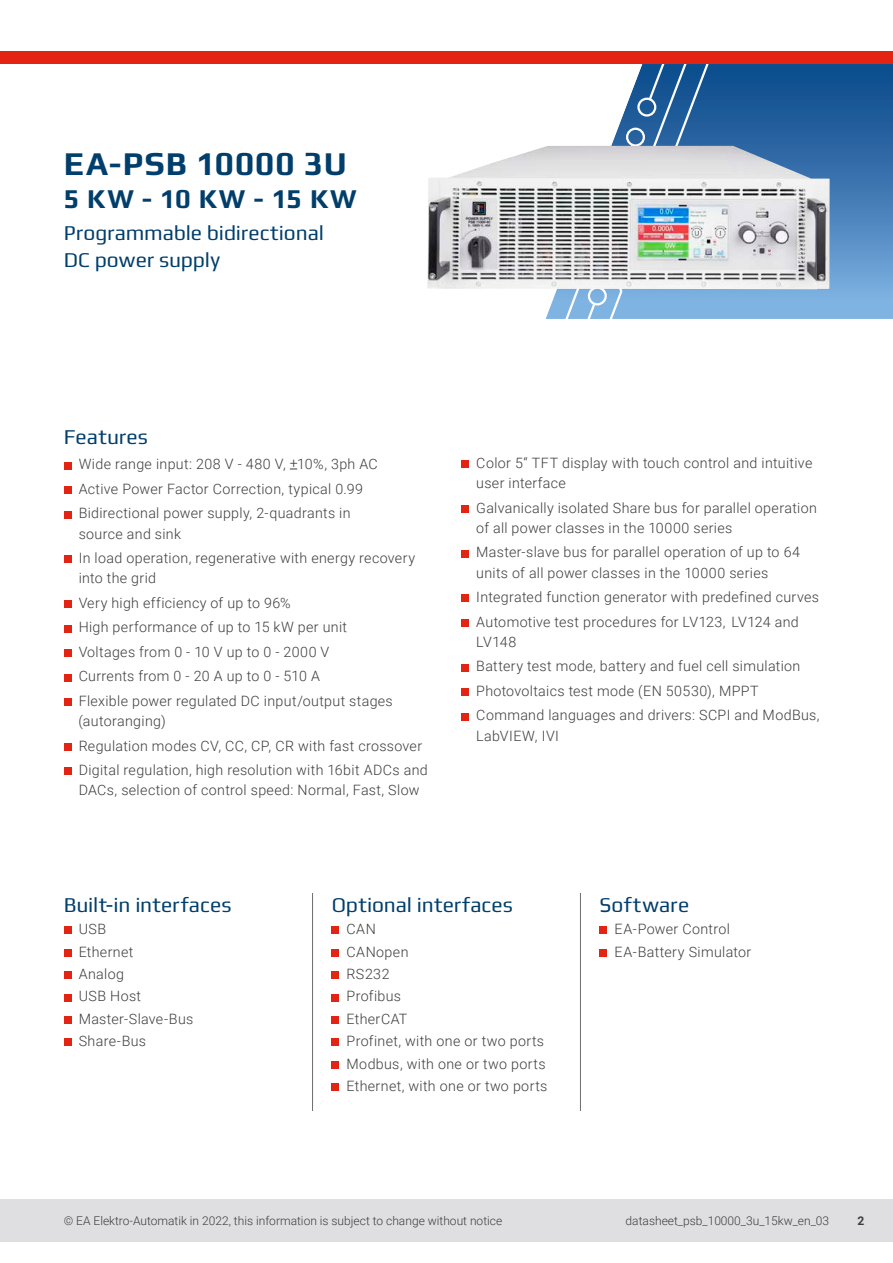
<style>
.page{position:relative;width:893px;height:1263px;background:#fff}
.page>*{position:absolute;margin:0;border:0;box-sizing:border-box;transform-origin:0 0}
.t1{font:700 33px "Play";letter-spacing:.035em;color:#003e6b}
.t2{font:700 27px "Play";letter-spacing:.065em;color:#003e6b}
.t3{font:21px/27px "Play";color:#003e6b}
.t4{font:300 14.25px/24.5px "Roboto";letter-spacing:.025em;color:#3d3d3c}
.t5{font:300 12px "Roboto";color:#3d3d3c}
.t6{font:700 12px "Roboto";color:#3d3d3c}
</style>
<div class="page">
<div style="left:0;top:1199px;width:893px;height:43px;background:#dfdfe1"></div>
<svg style="left:731px;top:64px;width:162px;height:255px;background:#3d77b0"></svg>
<svg style="left:545px;top:64px;width:186px;height:255px"></svg>
<div style="left:64px;top:927px;width:7px;height:7px;background:#e42413"></div>
<div style="left:64px;top:949px;width:7px;height:7px;background:#e42413"></div>
<div style="left:64px;top:971px;width:7px;height:8px;background:#e42413"></div>
<div style="left:64px;top:994px;width:7px;height:7px;background:#e42413"></div>
<div style="left:64px;top:1016px;width:7px;height:8px;background:#e42413"></div>
<div style="left:64px;top:1038px;width:7px;height:8px;background:#e42413"></div>
<div style="left:600px;top:927px;width:7px;height:7px;background:#e42413"></div>
<div style="left:600px;top:949px;width:7px;height:7px;background:#e42413"></div>
<hr style="left:312px;top:893px;width:1px;height:218px;background:#6a6d70">
<hr style="left:580px;top:893px;width:1px;height:218px;background:#6a6d70">
<div style="left:332px;top:927px;width:7px;height:7px;background:#e42413"></div>
<div style="left:332px;top:949px;width:7px;height:7px;background:#e42413"></div>
<div style="left:332px;top:971px;width:7px;height:8px;background:#e42413"></div>
<div style="left:332px;top:994px;width:7px;height:7px;background:#e42413"></div>
<div style="left:332px;top:1016px;width:7px;height:8px;background:#e42413"></div>
<div style="left:332px;top:1038px;width:7px;height:8px;background:#e42413"></div>
<div style="left:332px;top:1061px;width:7px;height:7px;background:#e42413"></div>
<div style="left:332px;top:1083px;width:7px;height:8px;background:#e42413"></div>
<div style="left:0;top:51px;width:893px;height:13px;background:#e42413"></div>
<div style="left:64px;top:462px;width:7px;height:7px;background:#e42413"></div>
<div style="left:64px;top:486px;width:7px;height:8px;background:#e42413"></div>
<div style="left:64px;top:511px;width:7px;height:7px;background:#e42413"></div>
<div style="left:64px;top:556px;width:7px;height:7px;background:#e42413"></div>
<div style="left:64px;top:600px;width:7px;height:8px;background:#e42413"></div>
<div style="left:64px;top:625px;width:7px;height:7px;background:#e42413"></div>
<div style="left:64px;top:649px;width:7px;height:8px;background:#e42413"></div>
<div style="left:64px;top:674px;width:7px;height:7px;background:#e42413"></div>
<div style="left:64px;top:698px;width:7px;height:8px;background:#e42413"></div>
<div style="left:64px;top:743px;width:7px;height:8px;background:#e42413"></div>
<div style="left:64px;top:768px;width:7px;height:7px;background:#e42413"></div>
<div style="left:461px;top:460px;width:8px;height:8px;background:#e42413"></div>
<div style="left:461px;top:505px;width:8px;height:8px;background:#e42413"></div>
<div style="left:461px;top:550px;width:8px;height:7px;background:#e42413"></div>
<div style="left:461px;top:594px;width:8px;height:8px;background:#e42413"></div>
<div style="left:461px;top:619px;width:8px;height:8px;background:#e42413"></div>
<div style="left:461px;top:664px;width:8px;height:7px;background:#e42413"></div>
<div style="left:461px;top:688px;width:8px;height:8px;background:#e42413"></div>
<div style="left:461px;top:713px;width:8px;height:7px;background:#e42413"></div>
<img style="left:427px;top:146px;width:403px;height:143px">
<h1 class="t1" style="left:64px;top:140px;width:285px">EA-PSB 10000 3U</h1>
<h2 class="t2" style="left:64px;top:179px;width:295px">5 KW - 10 KW - 15 KW</h2>
<h3 class="t3" style="left:64px;top:218px;width:262px">Programmable bidirectional<br>DC power supply</h3>
<h3 class="t3" style="left:64px;top:422px;width:86px">Features</h3>
<p class="t4" style="left:79px;top:452px;width:301px">Wide range input: 208 V - 480 V, +10%, 3ph AC<br>Active Power Factor Correction, typical 0.99<br>Bidirectional power supply, 2-quadrants in</p>
<p class="t4" style="left:79px;top:521px;width:338px">source and sink<br>In load operation, regenerative with energy recovery</p>
<p class="t4" style="left:79px;top:566px;width:316px">into the grid<br>Very high efficiency of up to 96%<br>High performance of up to 15 kW per unit<br>Voltages from 0 - 10 V up to 0 - 2000 V<br>Currents from 0 - 20 A up to 0 - 510 A<br>Flexible power regulated DC input/output stages</p>
<p class="t4" style="left:79px;top:708px;width:351px">(autoranging)<br>Regulation modes CV, CC, CP, CR with fast crossover<br>Digital regulation, high resolution with 16bit ADCs and</p>
<p class="t4" style="left:79px;top:778px;width:342px">DACs, selection of control speed: Normal, Fast, Slow</p>
<p class="t4" style="left:476px;top:452px;width:338px;line-height:20.2px">Color 5“ TFT display with touch control and intuitive user interface</p>
<p class="t4" style="left:476px;top:497px;width:342px;line-height:20.2px">Galvanically isolated Share bus for parallel operation of all power classes in the 10000 series</p>
<p class="t4" style="left:476px;top:542px;width:325px;line-height:20.2px">Master-slave bus for parallel operation of up to 64 units of all power classes in the 10000 series</p>
<p class="t4" style="left:476px;top:584px;width:344px">Integrated function generator with predefined curves<br>Automotive test procedures for LV123, LV124 and</p>
<p class="t4" style="left:476px;top:629px;width:345px">LV148<br>Battery test mode, battery and fuel cell simulation Photovoltaics test mode (EN 50530), MPPT Command languages and drivers: SCPI and ModBus,</p>
<p class="t4" style="left:476px;top:723px;width:84px">LabVIEW, IVI</p>
<h3 class="t3" style="left:64px;top:890px;width:169px">Built-in interfaces</h3>
<p class="t4" style="left:79px;top:917px;width:116px;line-height:22.4px">USB<br>Ethernet<br>Analog<br>USB Host<br>Master-Slave-Bus<br>Share-Bus</p>
<h3 class="t3" style="left:332px;top:890px;width:183px">Optional interfaces</h3>
<p class="t4" style="left:347px;top:917px;width:202px;line-height:22.4px">CAN<br>CANopen<br>RS232<br>Profibus<br>EtherCAT<br>Profinet, with one or two ports<br>Modbus, with one or two ports<br>Ethernet, with one or two ports</p>
<h3 class="t3" style="left:600px;top:890px;width:91px">Software</h3>
<p class="t4" style="left:614px;top:917px;width:138px;line-height:22.4px">EA-Power Control<br>EA-Battery Simulator</p>
<p class="t5" style="left:64px;top:1212px;width:440px">© EA Elektro-Automatik in 2022, this information is subject to change without notice</p>
<p class="t5" style="left:626px;top:1212px;width:205px">datasheet_psb_10000_3u_15kw_en_03</p>
<p class="t6" style="left:858px;top:1212px;width:8px">2</p>
</div>
